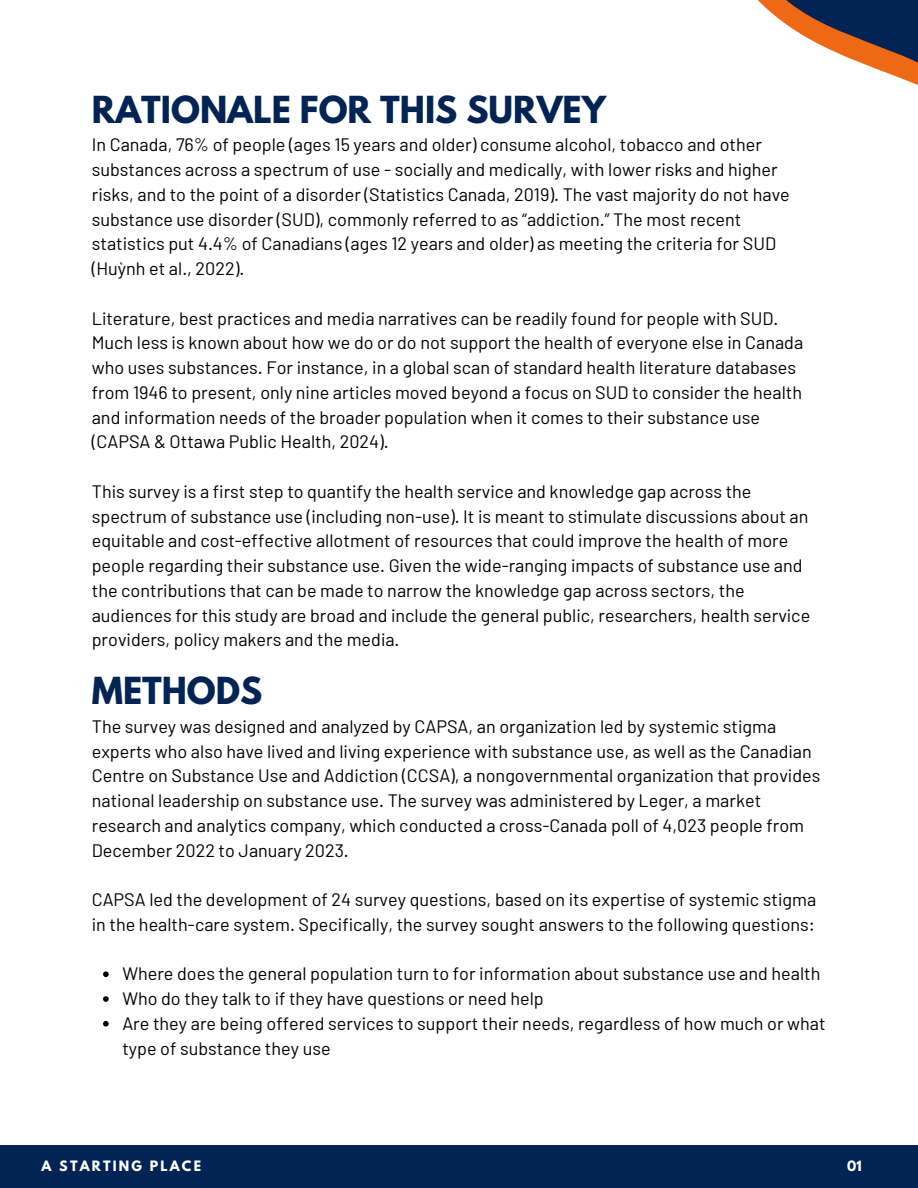
<style>
.page{position:relative;width:918px;height:1188px;background:#fff}
.page>*{position:absolute;margin:0;border:0;box-sizing:border-box;transform-origin:0 0}
.t1{font:700 33px "League Spartan";color:#012454}
.t2{font:18px/24.8px "Barlow";color:#000001}
.t3{font:700 12.75px "League Spartan";letter-spacing:.17em;color:#fff}
</style>
<div class="page">
<div style="left:0;top:1145px;width:918px;height:43px;background:#012454"></div>
<svg style="left:757px;top:0;width:161px;height:85px"></svg>
<svg style="left:103px;top:971px;width:6px;height:6px"></svg>
<svg style="left:103px;top:996px;width:6px;height:6px"></svg>
<svg style="left:103px;top:1021px;width:6px;height:6px"></svg>
<h1 class="t1" style="left:92px;top:93px;width:516px">RATIONALE FOR THIS SURVEY</h1>
<p class="t2" style="left:92px;top:132px;width:700px">In Canada, 76% of people (ages 15 years and older) consume alcohol, tobacco and other substances across a spectrum of use - socially and medically, with lower risks and higher risks, and to the point of a disorder (Statistics Canada, 2019). The vast majority do not have substance use disorder (SUD), commonly referred to as “addiction.” The most recent statistics put 4.4% of Canadians (ages 12 years and older) as meeting the criteria for SUD (Huỳnh et al., 2022).</p>
<p class="t2" style="left:92px;top:305px;width:713px">Literature, best practices and media narratives can be readily found for people with SUD.<br>Much less is known about how we do or do not support the health of everyone else in Canada who uses substances. For instance, in a global scan of standard health literature databases from 1946 to present, only nine articles moved beyond a focus on SUD to consider the health and information needs of the broader population when it comes to their substance use (CAPSA &amp; Ottawa Public Health, 2024).</p>
<p class="t2" style="left:92px;top:478px;width:720px">This survey is a first step to quantify the health service and knowledge gap across the spectrum of substance use (including non-use). It is meant to stimulate discussions about an equitable and cost-effective allotment of resources that could improve the health of more people regarding their substance use. Given the wide-ranging impacts of substance use and the contributions that can be made to narrow the knowledge gap across sectors, the audiences for this study are broad and include the general public, researchers, health service providers, policy makers and the media.</p>
<h1 class="t1" style="left:92px;top:675px;width:172px">METHODS</h1>
<p class="t2" style="left:92px;top:713px;width:730px">The survey was designed and analyzed by CAPSA, an organization led by systemic stigma experts who also have lived and living experience with substance use, as well as the Canadian Centre on Substance Use and Addiction (CCSA), a nongovernmental organization that provides national leadership on substance use. The survey was administered by Leger, a market research and analytics company, which conducted a cross-Canada poll of 4,023 people from December 2022 to January 2023.</p>
<p class="t2" style="left:92px;top:887px;width:726px">CAPSA led the development of 24 survey questions, based on its expertise of systemic stigma in the health-care system. Specifically, the survey sought answers to the following questions:</p>
<p class="t2" style="left:122px;top:961px;width:705px">Where does the general population turn to for information about substance use and health Who do they talk to if they have questions or need help<br>Are they are being offered services to support their needs, regardless of how much or what type of substance they use</p>
<p class="t3" style="left:42px;top:1159px;width:161px">A STARTING PLACE</p>
<p class="t3" style="left:847px;top:1159px;width:16px">01</p>
</div>
